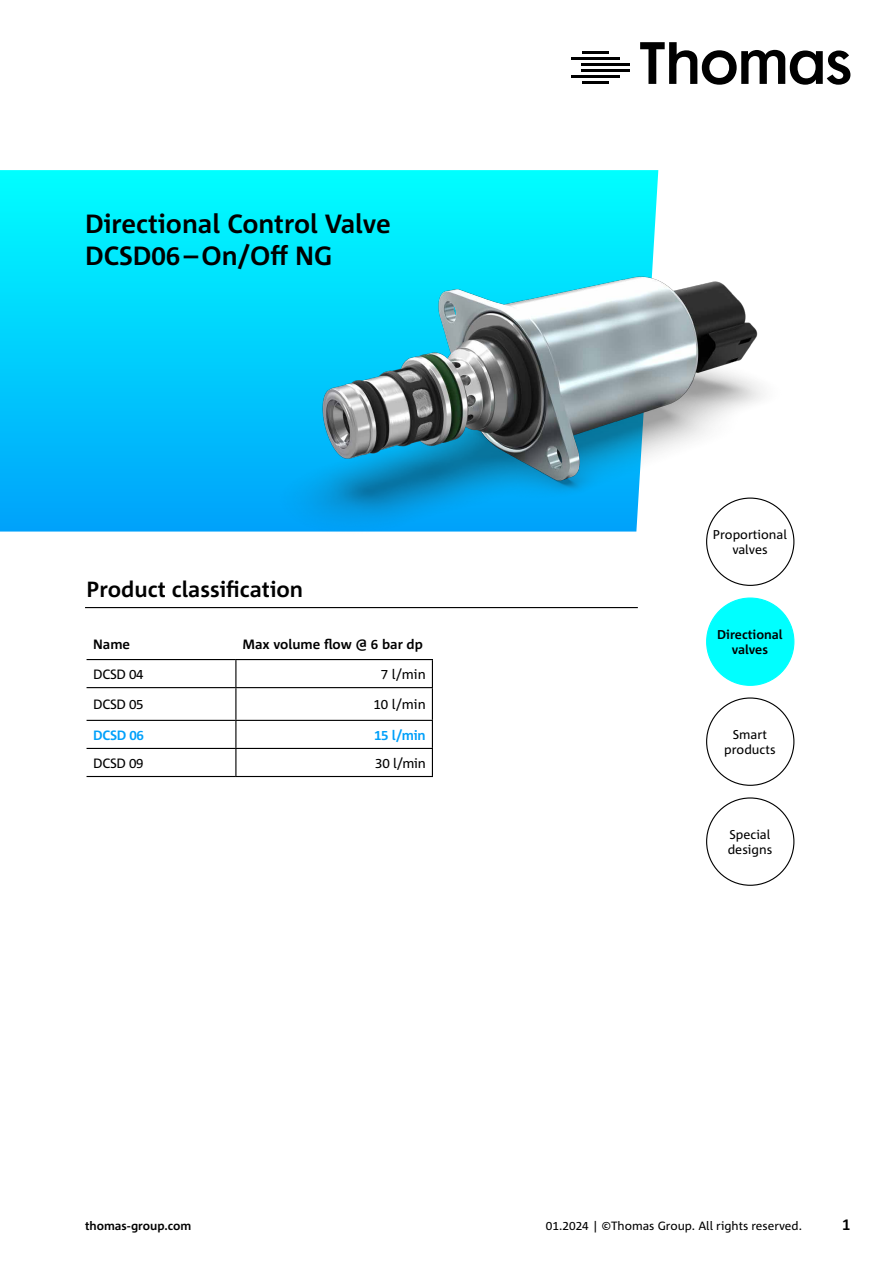
<style>
.page{position:relative;width:893px;height:1263px;background:#fff}
.page>*{position:absolute;margin:0;border:0;box-sizing:border-box;transform-origin:0 0}
.t1{font:700 26.4px/31.7px "Corpid E1 s";color:#000}
.t2{font:700 21.9px "Corpid E1 s";color:#000}
.t3{font:700 15px "Corpid E1 s";color:#000}
.t4{font:13.5px "Corpid E1 s";letter-spacing:-.02em;color:#000}
.t5{font:700 13.5px "Corpid E1 s";color:#000}
.t6{font:700 13.5px "Corpid E1 s";letter-spacing:-.02em;color:#00a0fa}
.t7{font:12.75px/15.3px "Corpid E1 s";color:#000;text-align:center}
.t8{font:700 12.75px/15.3px "Corpid E1 s";color:#000;text-align:center}
.t9{font:12px "Corpid E1 s";color:#000}
.t10{font:700 12px "Corpid E1 s";color:#000}
</style>
<div class="page">
<svg style="left:640px;top:42px;width:210px;height:43px"></svg>
<hr style="left:582px;top:63px;width:48px;height:3px;background:#000">
<hr style="left:571px;top:57px;width:48px;height:2px;background:#000">
<hr style="left:582px;top:51px;width:26px;height:2px;background:#000">
<hr style="left:582px;top:70px;width:48px;height:2px;background:#000">
<hr style="left:571px;top:76px;width:48px;height:2px;background:#000">
<hr style="left:582px;top:82px;width:26px;height:2px;background:#000">
<svg style="left:0;top:170px;width:180px;height:361px;background:#00d0fc"></svg>
<img style="left:180px;top:170px;width:615px;height:373px">
<div style="left:707px;top:498px;width:87px;height:87px;background:#fff;border-radius:50%"></div>
<div style="left:707px;top:598px;width:87px;height:87px;background:#0ff;border-radius:50%"></div>
<hr style="left:85px;top:607px;width:553px;height:1px;background:#000">
<hr style="left:87px;top:659px;width:149px;height:1px;background:#000">
<hr style="left:236px;top:659px;width:197px;height:1px;background:#000">
<svg style="left:235px;top:660px;width:1px;height:27px"></svg>
<hr style="left:87px;top:687px;width:149px;height:1px;background:#000">
<hr style="left:236px;top:687px;width:197px;height:1px;background:#000">
<hr style="left:235px;top:688px;width:1px;height:32px;background:#000">
<hr style="left:432px;top:688px;width:1px;height:32px;background:#000">
<hr style="left:87px;top:720px;width:149px;height:1px;background:#000">
<hr style="left:236px;top:720px;width:197px;height:1px;background:#000">
<hr style="left:87px;top:748px;width:149px;height:1px;background:#000">
<hr style="left:236px;top:748px;width:197px;height:1px;background:#000">
<svg style="left:235px;top:721px;width:1px;height:55px"></svg>
<svg style="left:432px;top:721px;width:1px;height:55px"></svg>
<hr style="left:87px;top:776px;width:149px;height:1px;background:#000">
<hr style="left:236px;top:776px;width:197px;height:1px;background:#000">
<svg style="left:432px;top:660px;width:1px;height:27px"></svg>
<h1 class="t1" style="left:85px;top:207px;width:307px">Directional Control Valve<br>DCSD06–On/Off NG</h1>
<h2 class="t2" style="left:87px;top:575px;width:218px">Product classification</h2>
<p class="t5" style="left:93px;top:635px;width:39px">Name</p>
<p class="t5" style="left:243px;top:635px;width:182px">Max volume flow @ 6 bar dp</p>
<p class="t4" style="left:93px;top:666px;width:52px">DCSD 04</p>
<p class="t4" style="left:381px;top:666px;width:46px">7 l/min</p>
<p class="t4" style="left:93px;top:696px;width:52px">DCSD 05</p>
<p class="t4" style="left:373px;top:696px;width:54px">10 l/min</p>
<p class="t6" style="left:93px;top:726px;width:52px">DCSD 06</p>
<p class="t6" style="left:374px;top:726px;width:53px">15 l/min</p>
<p class="t4" style="left:93px;top:754px;width:52px">DCSD 09</p>
<p class="t4" style="left:375px;top:754px;width:52px">30 l/min</p>
<p class="t7" style="left:713px;top:527px;width:76px">Proportional valves</p>
<p class="t8" style="left:717px;top:626px;width:67px">Directional valves</p>
<p class="t7" style="left:724px;top:726px;width:53px">Smart products</p>
<p class="t7" style="left:728px;top:826px;width:46px;text-align:left">Special designs</p>
<p class="t10" style="left:85px;top:1218px;width:108px">thomas-group.com</p>
<p class="t9" style="left:546px;top:1218px;width:257px">01.2024 | ©Thomas Group. All rights reserved.</p>
<p class="t3" style="left:842px;top:1215px;width:10px">1</p>
</div>
